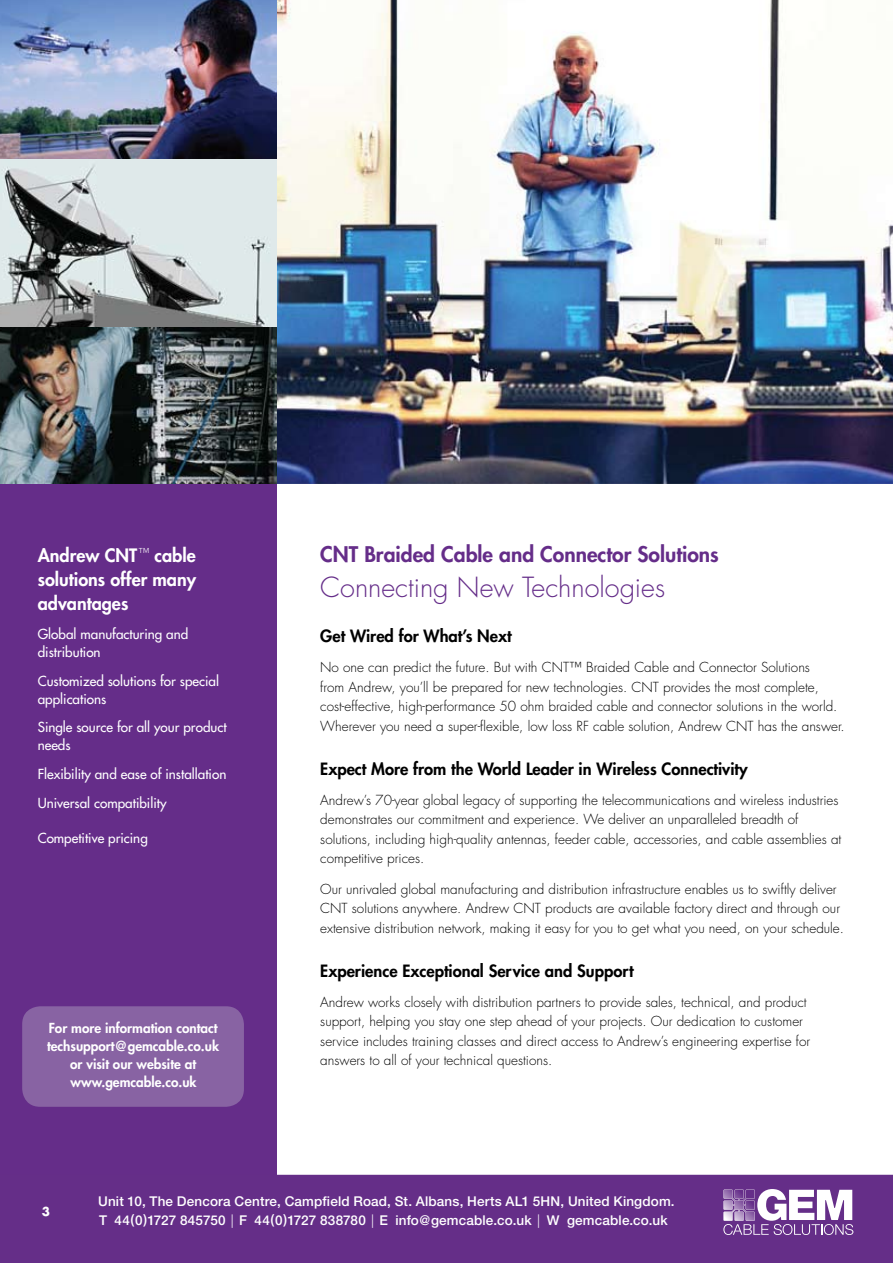
<style>
.page{position:relative;width:893px;height:1263px;background:#fff}
.page>*{position:absolute;margin:0;border:0;box-sizing:border-box;transform-origin:0 0}
.t1{font:300 27px "Futura Std";color:#652d89}
.t2{font:800 21px "Futura Std";color:#652d89}
.t3{font:800 18px/24px "Futura Std";color:#fff;text-align:justify}
.t4{font:800 16.5px "Futura Std";color:#000}
.t5{font:300 13.5px/19.5px "Futura Std";color:#000}
.t6{font:500 13.5px/18px "Futura Std";color:#fff}
.t7{font:500 13.5px/19.4px "Helvetica Neue";letter-spacing:.01em;color:#fff}
.t8{font:800 13.5px/18px "Futura Std";color:#fff;text-align:center}
.t9{font:300 13.5px "Helvetica Neue";color:#fff}
.t10{font:700 12px "Futura Std";color:#fff}
</style>
<div class="page">
<img style="left:277px;top:0;width:616px;height:484px">
<div style="left:0;top:0;width:277px;height:1177px;background:#652d89"></div>
<img style="left:0;top:0;width:277px;height:328px">
<img style="left:0;top:328px;width:277px;height:156px">
<div style="left:0;top:1175px;width:893px;height:88px;background:#652e88"></div>
<svg style="left:723px;top:1189px;width:130px;height:46px"></svg>
<div style="left:22px;top:1006px;width:222px;height:101px;background:#8863a3;border-radius:18px"></div>
<h3 class="t3" style="left:38px;top:543px;width:160px">Andrew CNT<sup>™</sup> cable solutions offer many advantages</h3>
<p class="t6" style="left:38px;top:625px;width:152px">Global manufacturing and distribution</p>
<p class="t6" style="left:38px;top:672px;width:183px">Customized solutions for special applications</p>
<p class="t6" style="left:38px;top:718px;width:190px">Single source for all your product needs</p>
<p class="t6" style="left:38px;top:760px;width:190px;line-height:28.8px">Flexibility and ease of installation<br>Universal compatibility</p>
<p class="t6" style="left:38px;top:829px;width:112px">Competitive pricing</p>
<p class="t8" style="left:47px;top:1019px;width:173px">For more information contact techsupport@gemcable.co.uk or visit our website at www.gemcable.co.uk</p>
<h2 class="t2" style="left:320px;top:541px;width:400px">CNT Braided Cable and Connector Solutions</h2>
<h1 class="t1" style="left:320px;top:570px;width:346px">Connecting New Technologies</h1>
<p class="t4" style="left:320px;top:625px;width:193px">Get Wired for What’s Next</p>
<p class="t5" style="left:320px;top:658px;width:526px">No one can predict the future. But with CNT™ Braided Cable and Connector Solutions<br>from Andrew, you’ll be prepared for new technologies. CNT provides the most complete, cost-effective, high-performance 50 ohm braided cable and connector solutions in the world.<br>Wherever you need a super-flexible, low loss RF cable solution, Andrew CNT has the answer.</p>
<p class="t4" style="left:320px;top:758px;width:429px">Expect More from the World Leader in Wireless Connectivity</p>
<p class="t5" style="left:320px;top:791px;width:523px">Andrew’s 70-year global legacy of supporting the telecommunications and wireless industries demonstrates our commitment and experience. We deliver an unparalleled breadth of solutions, including high-quality antennas, feeder cable, accessories, and cable assemblies at competitive prices.</p>
<p class="t5" style="left:320px;top:879px;width:525px">Our unrivaled global manufacturing and distribution infrastructure enables us to swiftly deliver<br>CNT solutions anywhere. Andrew CNT products are available factory direct and through our extensive distribution network, making it easy for you to get what you need, on your schedule.</p>
<p class="t4" style="left:320px;top:960px;width:315px">Experience Exceptional Service and Support</p>
<p class="t5" style="left:320px;top:992px;width:491px">Andrew works closely with distribution partners to provide sales, technical, and product support, helping you stay one step ahead of your projects. Our dedication to customer service includes training classes and direct access to Andrew’s engineering expertise for answers to all of your technical questions.</p>
<p class="t10" style="left:42px;top:1203px;width:10px">3</p>
<p class="t7" style="left:98px;top:1191px;width:578px">Unit 10, The Dencora Centre, Campfield Road, St. Albans, Herts AL1 5HN, United Kingdom.<br>T 44 (0)1727 845750 F</p>
<p class="t9" style="left:231px;top:1212px;width:4px">|</p>
<p class="t7" style="left:255px;top:1210px;width:135px">44 (0)1727 838780 E</p>
<p class="t9" style="left:371px;top:1212px;width:4px">|</p>
<p class="t7" style="left:395px;top:1210px;width:166px">info@gemcable.co.uk W</p>
<p class="t9" style="left:537px;top:1212px;width:4px">|</p>
<p class="t7" style="left:567px;top:1210px;width:102px">gemcable.co.uk</p>
</div>
